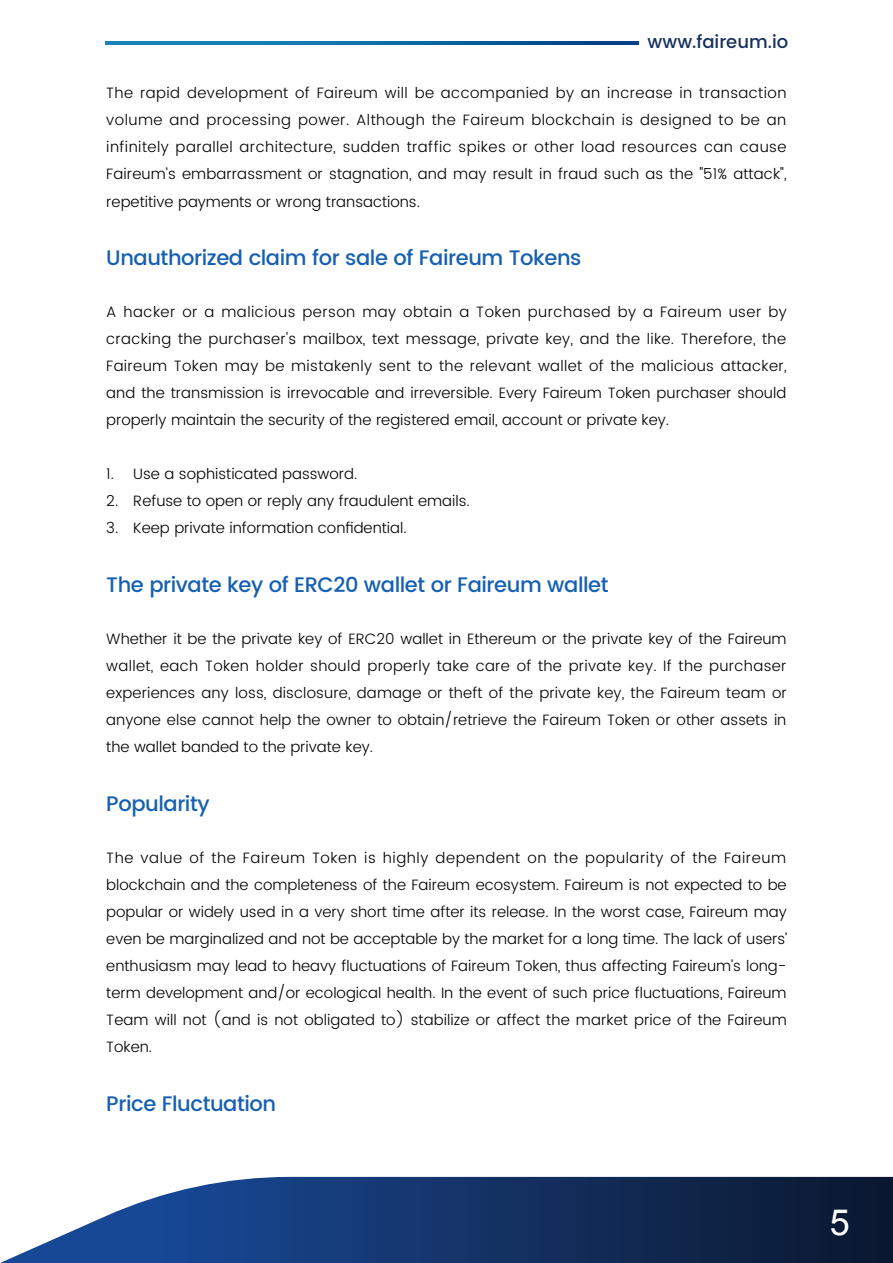
<style>
.page{position:relative;width:893px;height:1263px;background:#fff}
.page>*{position:absolute;margin:0;border:0;box-sizing:border-box;transform-origin:0 0}
.t1{font:36px "Arial";color:#fff}
.t2{font:500 21px "Poppins";letter-spacing:-.02em;color:#155fb4}
.t3{font:500 18px "Poppins";color:#17305e}
.t4{font:300 15px/27px "Poppins";color:#000;text-align:justify}
</style>
<div class="page">
<svg style="left:1px;top:1177px;width:892px;height:86px;background:#2d4976"></svg>
<svg style="left:106px;top:41px;width:532px;height:4px;background:#0b69a8"></svg>
<p class="t3" style="left:648px;top:29px;width:142px">www.faireum.io</p>
<p class="t4" style="left:106px;top:80px;width:682px">The rapid development of Faireum will be accompanied by an increase in transaction volume and processing power. Although the Faireum blockchain is designed to be an infinitely parallel architecture, sudden traffic spikes or other load resources can cause Faireum’s embarrassment or stagnation, and may result in fraud such as the "51% attack",</p>
<p class="t4" style="left:106px;top:189px;width:315px">repetitive payments or wrong transactions.</p>
<h2 class="t2" style="left:106px;top:242px;width:477px">Unauthorized claim for sale of Faireum Tokens</h2>
<p class="t4" style="left:106px;top:299px;width:682px">A hacker or a malicious person may obtain a Token purchased by a Faireum user by cracking the purchaser's mailbox, text message, private key, and the like. Therefore, the Faireum Token may be mistakenly sent to the relevant wallet of the malicious attacker, and the transmission is irrevocable and irreversible. Every Faireum Token purchaser should properly maintain the security of the registered email, account or private key.</p>
<p class="t4" style="left:106px;top:461px;width:253px">1. Use a sophisticated password.</p>
<p class="t4" style="left:106px;top:488px;width:365px">2. Refuse to open or reply any fraudulent emails.</p>
<p class="t4" style="left:106px;top:515px;width:302px">3. Keep private information confidential.</p>
<h2 class="t2" style="left:106px;top:569px;width:504px">The private key of ERC20 wallet or Faireum wallet</h2>
<p class="t4" style="left:106px;top:626px;width:682px">Whether it be the private key of ERC20 wallet in Ethereum or the private key of the Faireum wallet, each Token holder should properly take care of the private key. If the purchaser experiences any loss, disclosure, damage or theft of the private key, the Faireum team or anyone else cannot help the owner to obtain/retrieve the Faireum Token or other assets in the wallet banded to the private key.</p>
<h2 class="t2" style="left:106px;top:788px;width:105px">Popularity</h2>
<p class="t4" style="left:106px;top:845px;width:682px">The value of the Faireum Token is highly dependent on the popularity of the Faireum blockchain and the completeness of the Faireum ecosystem. Faireum is not expected to be popular or widely used in a very short time after its release. In the worst case, Faireum may even be marginalized and not be acceptable by the market for a long time. The lack of users’ enthusiasm may lead to heavy fluctuations of Faireum Token, thus affecting Faireum’s long&shy;term development and/or ecological health. In the event of such price fluctuations, Faireum Team will not (and is not obligated to) stabilize or affect the market price of the Faireum Token.</p>
<h2 class="t2" style="left:106px;top:1088px;width:171px">Price Fluctuation</h2>
<h1 class="t1" style="left:830px;top:1199px;width:22px">5</h1>
</div>
